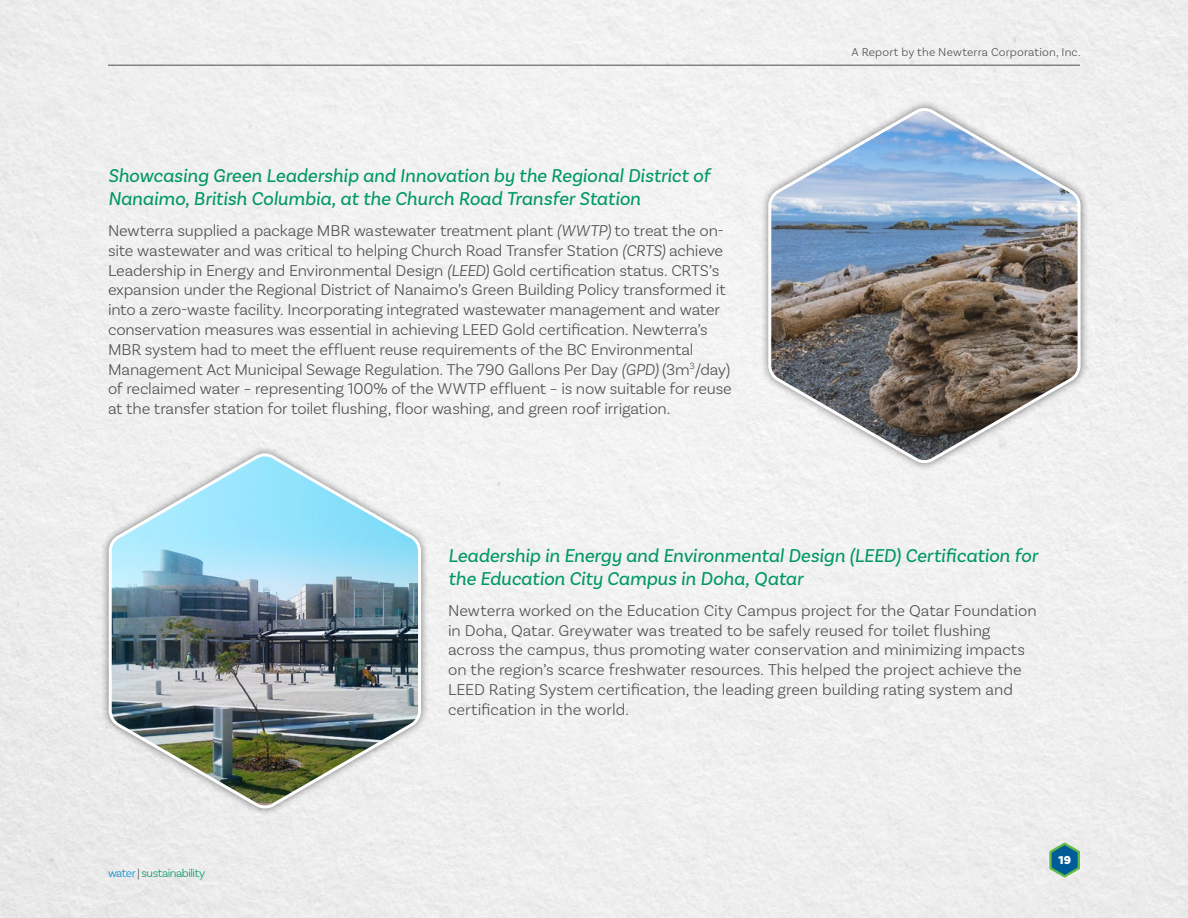
<style>
.page{position:relative;width:1188px;height:918px;background:#fff}
.page>*{position:absolute;margin:0;border:0;box-sizing:border-box;transform-origin:0 0}
.t1{font:italic 19.5px/23.4px "Basic Sans";letter-spacing:-.005em;color:#009862}
.paragraph{font:300 16.5px/19.8px "Basic Sans";letter-spacing:-.01em;color:#4d4d4f}
.t2{font:900 12.15px "Basic Sans";color:#fff}
.t3{font:300 12px "Basic Sans";letter-spacing:.015em;color:#4d4d4f}
.t4{font:300 12px "Basic Sans";letter-spacing:-.045em;color:#009862}
.s1{font-style:italic}
.s2{color:#0088ce}
.s3{color:#4d4d4f}
</style>
<div class="page">
<div style="left:101px;top:445px;width:328px;height:372px;background:#000;opacity:.5"></div>
<img style="left:107px;top:450px;width:316px;height:362px">
<div style="left:760px;top:100px;width:329px;height:371px;background:#000;opacity:.5"></div>
<img style="left:767px;top:105px;width:315px;height:361px">
<svg style="left:1049px;top:843px;width:31px;height:35px"></svg>
<hr style="left:108px;top:65px;width:972px;height:1px;background:#4d4d4f">
<h4 class="t1" style="left:108px;top:164px;width:603px">Showcasing Green Leadership and Innovation by the Regional District of<br>Nanaimo, British Columbia, at the Church Road Transfer Station</h4>
<p class="paragraph" style="left:108px;top:220px;width:625px">Newterra supplied a package MBR wastewater treatment plant <span class="s1">(WWTP)</span> to treat the on&shy;site wastewater and was critical to helping Church Road Transfer Station <span class="s1">(CRTS)</span> achieve Leadership in Energy and Environmental Design <span class="s1">(LEED)</span> Gold certification status. CRTS’s expansion under the Regional District of Nanaimo’s Green Building Policy transformed it into a zero-waste facility. Incorporating integrated wastewater management and water conservation measures was essential in achieving LEED Gold certification. Newterra’s MBR system had to meet the effluent reuse requirements of the BC Environmental Management Act Municipal Sewage Regulation. The 790 Gallons Per Day <span class="s1">(GPD)</span> (3m<sup>3</sup>/day) of reclaimed water – representing 100% of the WWTP effluent – is now suitable for reuse at the transfer station for toilet flushing, floor washing, and green roof irrigation.</p>
<p class="t3" style="left:852px;top:45px;width:231px">A Report by the Newterra Corporation, Inc.</p>
<p class="t4" style="left:108px;top:866px;width:99px"><span class="s2">water</span> <span class="s3">|</span> sustainability</p>
<h4 class="t1" style="left:448px;top:543px;width:591px">Leadership in Energy and Environmental Design (LEED) Certification for the Education City Campus in Doha, Qatar</h4>
<p class="paragraph" style="left:448px;top:600px;width:590px">Newterra worked on the Education City Campus project for the Qatar Foundation in Doha, Qatar. Greywater was treated to be safely reused for toilet flushing across the campus, thus promoting water conservation and minimizing impacts on the region’s scarce freshwater resources. This helped the project achieve the LEED Rating System certification, the leading green building rating system and certification in the world.</p>
<p class="t2" style="left:1058px;top:853px;width:14px">19</p>
</div>
